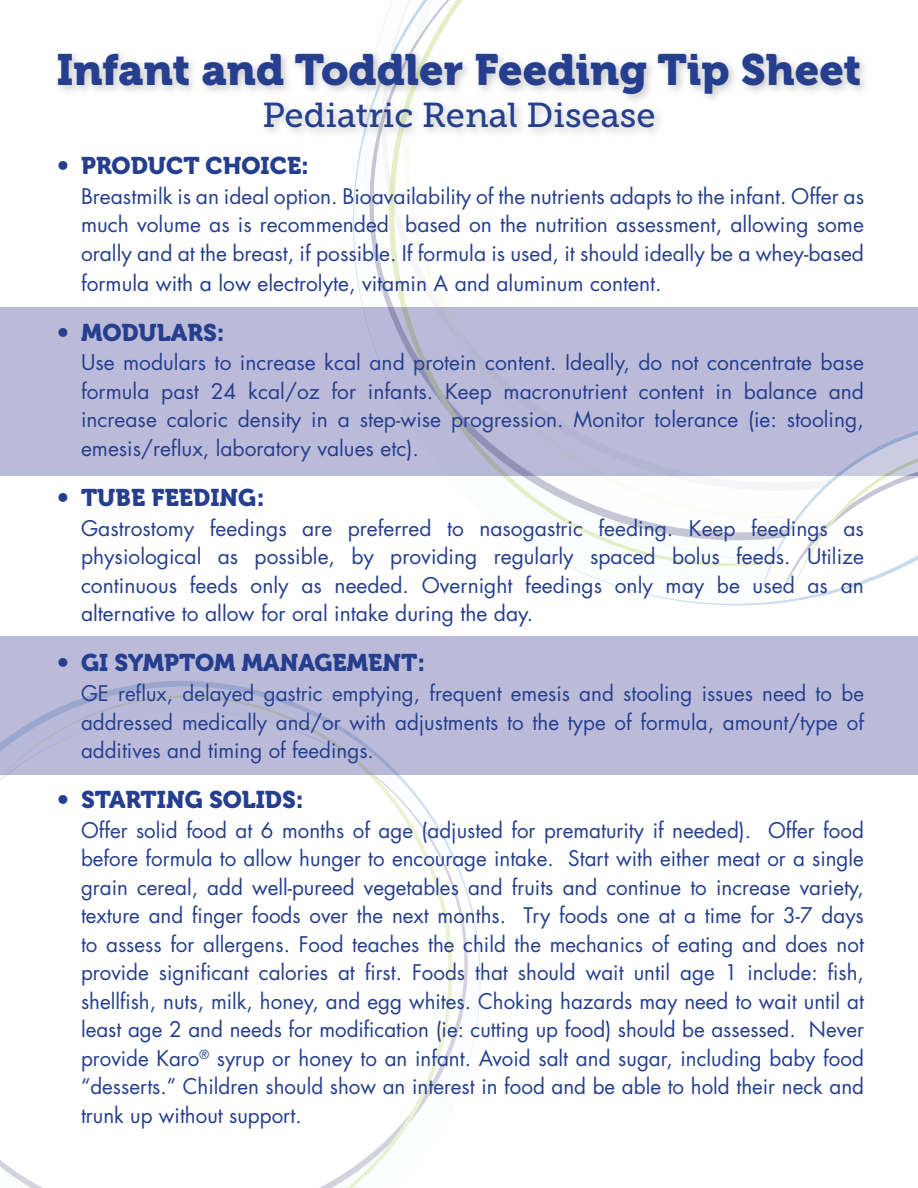
<style>
.page{position:relative;width:918px;height:1188px;background:#fff}
.page>*{position:absolute;margin:0;border:0;box-sizing:border-box;transform-origin:0 0}
.t1{font:43.5px "Museo 900";color:#253f8e}
.t2{font:34.5px "Museo Slab 500";color:#253f8e}
.heads{font:24px "Museo 900";color:#253f8e}
.body_text{font:21px/28.5px "Futura";color:#253f8e;text-align:justify}
</style>
<div class="page">
<div style="left:0;top:307px;width:918px;height:169px;background:#bbbbd9"></div>
<div style="left:0;top:636px;width:918px;height:139px;background:#bbbbd9"></div>
<svg style="left:89px;top:681px;width:392px;height:313px"></svg>
<svg style="left:453px;top:697px;width:27px;height:367px"></svg>
<svg style="left:453px;top:712px;width:15px;height:392px"></svg>
<svg style="left:0;top:696px;width:453px;height:492px"></svg>
<svg style="left:389px;top:0;width:369px;height:566px"></svg>
<svg style="left:758px;top:431px;width:160px;height:172px"></svg>
<div style="left:53px;top:48px;width:817px;height:90px;background:#231f20;opacity:.25"></div>
<p class="t1" style="left:57px;top:45px;width:806px">Infant and Toddler Feeding Tip Sheet</p>
<p class="t2" style="left:262px;top:95px;width:395px">Pediatric Renal Disease</p>
<p class="heads" style="left:57px;top:152px;width:254px">• PRODUCT CHOICE:</p>
<p class="body_text" style="left:81px;top:182px;width:785px;line-height:29px">Breastmilk is an ideal option. Bioavailability of the nutrients adapts to the infant. Offer as much volume as is recommended based on the nutrition assessment, allowing some orally and at the breast, if possible. If formula is used, it should ideally be a whey-based formula with a low electrolyte, vitamin A and aluminum content.</p>
<p class="heads" style="left:57px;top:319px;width:169px">• MODULARS:</p>
<p class="body_text" style="left:81px;top:349px;width:785px">Use modulars to increase kcal and protein content. Ideally, do not concentrate base formula past 24 kcal/oz for infants. Keep macronutrient content in balance and increase caloric density in a step-wise progression. Monitor tolerance (ie: stooling, emesis/reflux, laboratory values etc).</p>
<p class="heads" style="left:57px;top:484px;width:209px">• TUBE FEEDING:</p>
<p class="body_text" style="left:81px;top:514px;width:785px">Gastrostomy feedings are preferred to nasogastric feeding. Keep feedings as physiological as possible, by providing regularly spaced bolus feeds. Utilize continuous feeds only as needed. Overnight feedings only may be used as an alternative to allow for oral intake during the day.</p>
<p class="heads" style="left:57px;top:649px;width:370px">• GI SYMPTOM MANAGEMENT:</p>
<p class="body_text" style="left:81px;top:679px;width:785px">GE reflux, delayed gastric emptying, frequent emesis and stooling issues need to be addressed medically and/or with adjustments to the type of formula, amount/type of additives and timing of feedings.</p>
<p class="heads" style="left:57px;top:786px;width:248px">• STARTING SOLIDS:</p>
<p class="body_text" style="left:81px;top:816px;width:785px">Offer solid food at 6 months of age (adjusted for prematurity if needed). Offer food before formula to allow hunger to encourage intake. Start with either meat or a single grain cereal, add well-pureed vegetables and fruits and continue to increase variety, texture and finger foods over the next months. Try foods one at a time for 3-7 days to assess for allergens. Food teaches the child the mechanics of eating and does not provide significant calories at first. Foods that should wait until age 1 include: fish, shellfish, nuts, milk, honey, and egg whites. Choking hazards may need to wait until at least age 2 and needs for modification (ie: cutting up food) should be assessed. Never provide Karo<sup>®</sup> syrup or honey to an infant. Avoid salt and sugar, including baby food “desserts.” Children should show an interest in food and be able to hold their neck and trunk up without support.</p>
</div>
